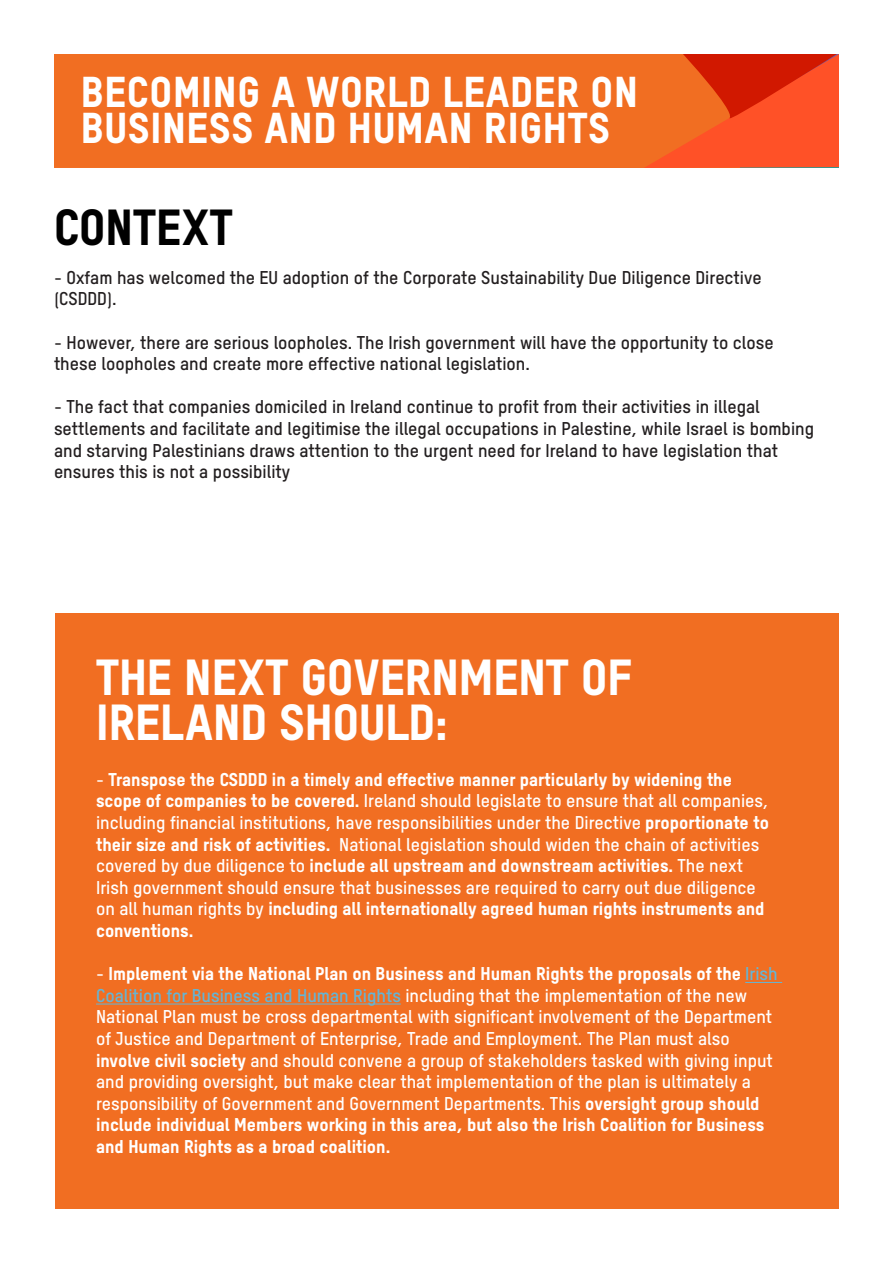
<style>
.page{position:relative;width:893px;height:1263px;background:#fff}
.page>*{position:absolute;margin:0;border:0;box-sizing:border-box;transform-origin:0 0}
.t1{font:49.2px/45px "T Star Pro Heavy";color:#fff}
.t2{font:49.2px "T Star Pro Heavy";color:#000}
.t3{font:42.45px/36px "Oxfam TSTARPRO Headline";color:#fff}
.t4{font:18px/21.6px "T Star Pro Bold";color:#fff}
.t5{font:18px/21.6px "T Star Pro Bold";color:#231f20}
.s1{font-family:"T Star Pro Heavy"}
.s2{color:#64b5d5}
</style>
<div class="page">
<div style="left:54px;top:54px;width:686px;height:114px;background:#f16e22"></div>
<div style="left:55px;top:613px;width:783px;height:595px;background:#f16e22"></div>
<hr style="left:745px;top:982px;width:37px;height:1px;background:#64b5d5">
<hr style="left:96px;top:1003px;width:305px;height:1px;background:#64b5d5">
<svg style="left:644px;top:54px;width:195px;height:114px"></svg>
<p class="t3" style="left:80px;top:73px;width:559px">BECOMING A WORLD LEADER ON<br>BUSINESS AND HUMAN RIGHTS</p>
<p class="t2" style="left:54px;top:190px;width:180px">CONTEXT</p>
<p class="t5" style="left:54px;top:265px;width:709px">- Oxfam has welcomed the EU adoption of the Corporate Sustainability Due Diligence Directive (CSDDD).</p>
<p class="t5" style="left:54px;top:330px;width:721px">- However, there are serious loopholes. The Irish government will have the opportunity to close these loopholes and create more effective national legislation.</p>
<p class="t5" style="left:54px;top:395px;width:762px">- The fact that companies domiciled in Ireland continue to profit from their activities in illegal settlements and facilitate and legitimise the illegal occupations in Palestine, while Israel is bombing and starving Palestinians draws attention to the urgent need for Ireland to have legislation that ensures this is not a possibility</p>
<p class="t1" style="left:96px;top:650px;width:537px">THE NEXT GOVERNMENT OF</p>
<p class="t1" style="left:96px;top:695px;width:353px">IRELAND SHOULD:</p>
<p class="t1" style="left:84px;top:721px;width:537px">THE NEXT GOVERNMENT OF<br>IRELAND SHOULD:</p>
<p class="t4" style="left:96px;top:767px;width:674px">- <span class="s1">Transpose the CSDDD in a timely and effective manner particularly by widening the scope of companies to be covered.</span> Ireland should legislate to ensure that all companies, including financial institutions, have responsibilities under the Directive <span class="s1">proportionate to their size and risk of activities.</span> National legislation should widen the chain of activities covered by due diligence to <span class="s1">include all upstream and downstream activities.</span> The next Irish government should ensure that businesses are required to carry out due diligence on all human rights by <span class="s1">including all internationally agreed human rights instruments and conventions.</span></p>
<p class="t4" style="left:96px;top:961px;width:683px">- <span class="s1">Implement via the National Plan on Business and Human Rights the proposals of the</span> <span class="s2">Irish Coalition for Business and Human Rights</span> including that the implementation of the new National Plan must be cross departmental with significant involvement of the Department of Justice and Department of Enterprise, Trade and Employment. The Plan must also <span class="s1">involve civil society</span> and should convene a group of stakeholders tasked with giving input and providing oversight, but make clear that implementation of the plan is ultimately a responsibility of Government and Government Departments. This <span class="s1">oversight group should include individual Members working in this area, but also the Irish Coalition for Business and Human Rights as a broad coalition.</span></p>
</div>
